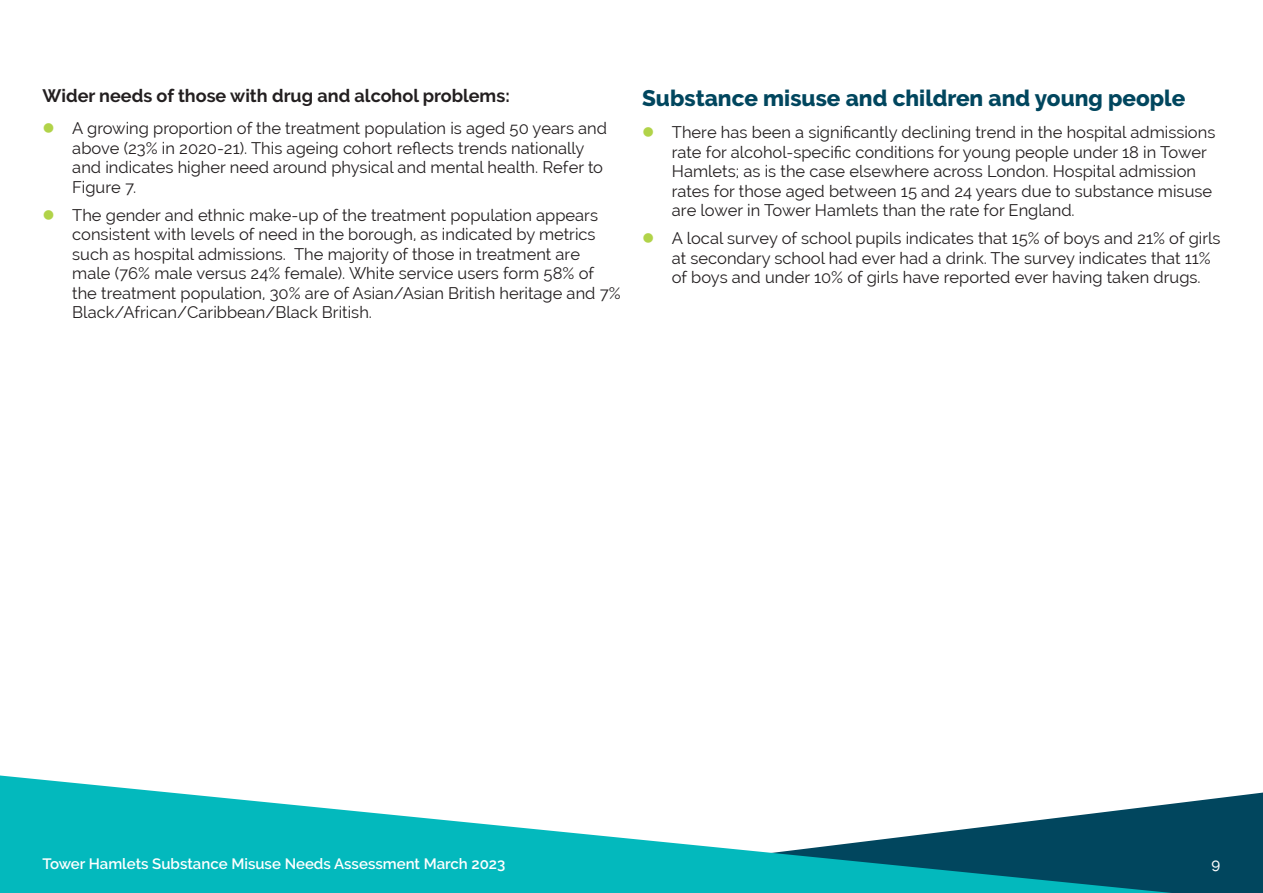
<style>
.page{position:relative;width:1263px;height:893px;background:#fff}
.page>*{position:absolute;margin:0;border:0;box-sizing:border-box;transform-origin:0 0}
._3rd_tier_copy{font:800 22.5px "Raleway";color:#01465e}
._4th_tier{font:700 18px "Raleway";color:#231f20}
.t1{font:16.5px/19.5px "Raleway";color:#231f20}
.t2{font:600 15px "Raleway";color:#fff}
.t3{font:500 15px "Raleway";color:#fff}
</style>
<div class="page">
<svg style="left:0;top:775px;width:1263px;height:118px;fill:#03b9bd"></svg>
<p class="_4th_tier" style="left:43px;top:85px;width:469px">Wider needs of those with drug and alcohol problems:</p>
<p class="t1" style="left:72px;top:119px;width:536px">A growing proportion of the treatment population is aged 50 years and above (23% in 2020-21). This ageing cohort reflects trends nationally and indicates higher need around physical and mental health. Refer to Figure 7.</p>
<p class="t1" style="left:72px;top:205px;width:550px">The gender and ethnic make-up of the treatment population appears consistent with levels of need in the borough, as indicated by metrics such as hospital admissions. The majority of those in treatment are male (76% male versus 24% female). White service users form 58% of the treatment population, 30% are of Asian/Asian British heritage and 7% Black/African/Caribbean/Black British.</p>
<p class="_3rd_tier_copy" style="left:642px;top:85px;width:545px">Substance misuse and children and young people</p>
<p class="t1" style="left:672px;top:123px;width:545px">There has been a significantly declining trend in the hospital admissions rate for alcohol-specific conditions for young people under 18 in Tower Hamlets; as is the case elsewhere across London. Hospital admission rates for those aged between 15 and 24 years due to substance misuse are lower in Tower Hamlets than the rate for England.</p>
<p class="t1" style="left:672px;top:229px;width:550px">A local survey of school pupils indicates that 15% of boys and 21% of girls at secondary school had ever had a drink. The survey indicates that 11% of boys and under 10% of girls have reported ever having taken drugs.</p>
<p class="t2" style="left:43px;top:855px;width:464px">Tower Hamlets Substance Misuse Needs Assessment March 2023</p>
<p class="t3" style="left:1211px;top:855px;width:10px">9</p>
</div>
